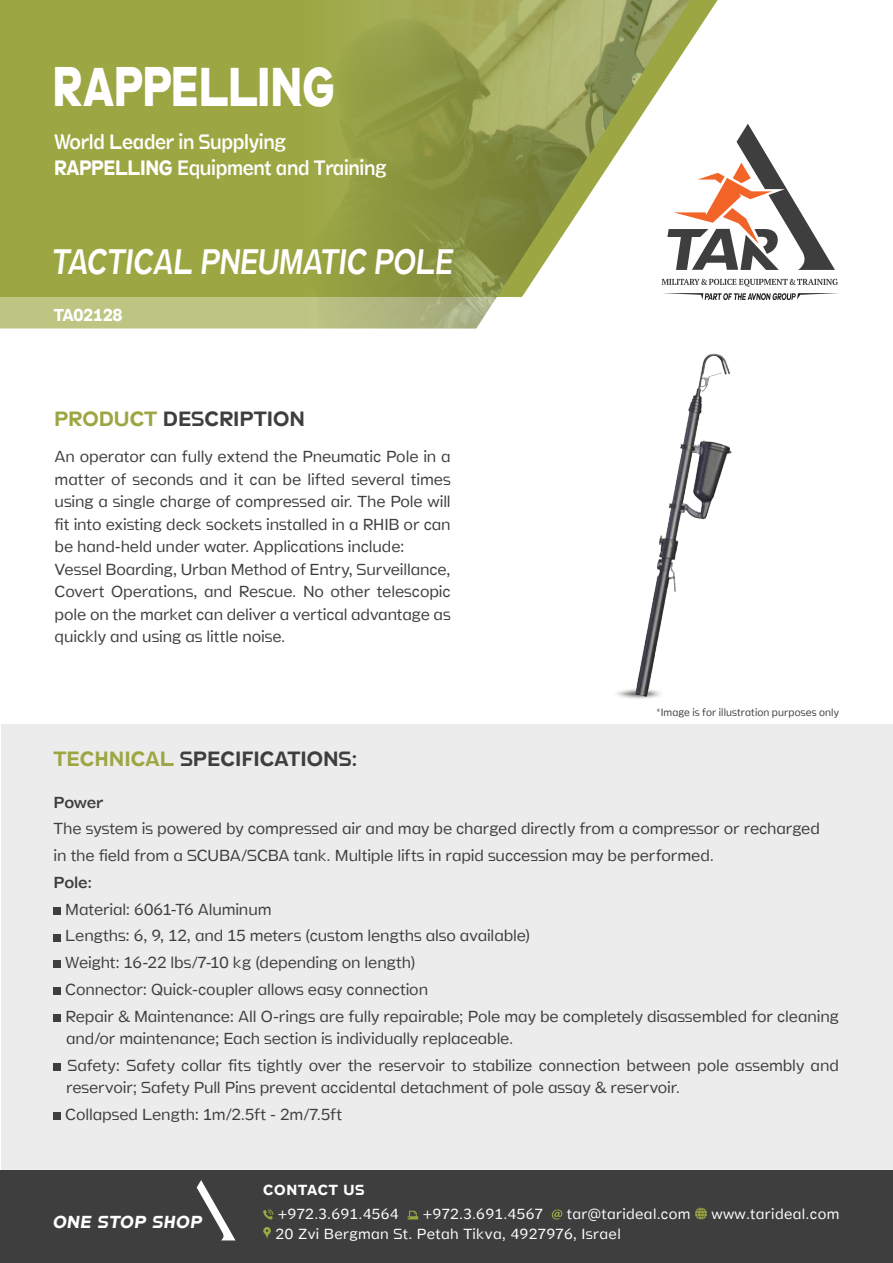
<style>
.page{position:relative;width:893px;height:1263px;background:#fff}
.page>*{position:absolute;margin:0;border:0;box-sizing:border-box;transform-origin:0 0}
.t1{font:800 55.5px "Stamen";letter-spacing:-.005em;color:#fff;scale:.8 1}
.t2{font:italic 300 36px "Stamen";color:#fff;scale:.8 1}
.t3{font:300 21.15px/25.5px "Stamen";letter-spacing:-.02em;color:#fff;scale:.89 1}
.t4{font:21px "Stamen";color:#3e3e3f}
.t5{font:italic 700 17.7px "Stamen";letter-spacing:.05em;color:#fff}
.t6{font:700 17.55px "Stamen";letter-spacing:-.03em;color:#fff;scale:.94 1}
.t7{font:200 16.2px/22.5px "Stamen";letter-spacing:-.01em;color:#3e3e3f}
.t8{font:300 16.2px "Stamen";letter-spacing:-.015em;color:#3e3e3f}
.t9{font:200 14.85px/19.5px "Stamen";letter-spacing:.02em;color:#fff}
.t10{font:700 14.85px "Stamen";letter-spacing:.05em;color:#fff}
.t11{font:200 10.8px "Stamen";letter-spacing:.01em;color:#3e3e3f;scale:.94 1}
.s1{font-weight:700}
.s2{color:#9ca743}
</style>
<div class="page">
<div style="left:0;top:1170px;width:893px;height:93px;background:#3e3e3f"></div>
<svg style="left:263px;top:1209px;width:10px;height:10px"></svg>
<svg style="left:408px;top:1211px;width:10px;height:8px"></svg>
<svg style="left:552px;top:1209px;width:10px;height:10px"></svg>
<svg style="left:695px;top:1208px;width:12px;height:11px"></svg>
<svg style="left:263px;top:1227px;width:8px;height:12px"></svg>
<svg style="left:197px;top:1180px;width:38px;height:60px"></svg>
<svg style="left:0;top:0;width:698px;height:328px;background:#9faa49"></svg>
<img style="left:301px;top:0;width:392px;height:328px">
<svg style="left:662px;top:279px;width:176px;height:8px"></svg>
<svg style="left:667px;top:124px;width:168px;height:146px"></svg>
<svg style="left:662px;top:293px;width:177px;height:7px"></svg>
<div style="left:1px;top:724px;width:891px;height:446px;background:#ececec"></div>
<div style="left:54px;top:907px;width:7px;height:8px;background:#3e3e3f"></div>
<div style="left:54px;top:934px;width:7px;height:7px;background:#3e3e3f"></div>
<div style="left:54px;top:960px;width:7px;height:8px;background:#3e3e3f"></div>
<div style="left:54px;top:987px;width:7px;height:8px;background:#3e3e3f"></div>
<div style="left:54px;top:1014px;width:7px;height:8px;background:#3e3e3f"></div>
<div style="left:54px;top:1063px;width:7px;height:8px;background:#3e3e3f"></div>
<div style="left:54px;top:1112px;width:7px;height:8px;background:#3e3e3f"></div>
<svg style="left:603px;top:687px;width:72px;height:14px"></svg>
<img style="left:624px;top:353px;width:108px;height:348px">
<h1 class="t1" style="left:53px;top:43px;width:354px">RAPPELLING</h1>
<h3 class="t3" style="left:54px;top:129px;width:375px">World Leader in Supplying<br><span class="s1">RAPPELLING</span> Equipment and Training</h3>
<h2 class="t2" style="left:53px;top:233px;width:502px">TACTICAL PNEUMATIC POLE</h2>
<p class="t6" style="left:54px;top:301px;width:75px">TA02128</p>
<p class="t4" style="left:54px;top:402px;width:253px"><span class="s2">PRODUCT</span> DESCRIPTION</p>
<p class="t7" style="left:55px;top:446px;width:398px">An operator can fully extend the Pneumatic Pole in a matter of seconds and it can be lifted several times using a single charge of compressed air. The Pole will fit into existing deck sockets installed in a RHIB or can be hand-held under water. Applications include:<br>Vessel Boarding, Urban Method of Entry, Surveillance, Covert Operations, and Rescue. No other telescopic pole on the market can deliver a vertical advantage as quickly and using as little noise.</p>
<p class="t11" style="left:656px;top:705px;width:196px">*Image is for illustration purposes only</p>
<p class="t4" style="left:53px;top:742px;width:306px"><span class="s2">TECHNICAL</span> SPECIFICATIONS:</p>
<p class="t8" style="left:54px;top:789px;width:51px">Power</p>
<p class="t7" style="left:54px;top:816px;width:768px;line-height:26.7px">The system is powered by compressed air and may be charged directly from a compressor or recharged in the field from a SCUBA/SCBA tank. Multiple lifts in rapid succession may be performed.</p>
<p class="t8" style="left:54px;top:870px;width:40px">Pole:</p>
<p class="t7" style="left:65px;top:896px;width:775px;line-height:26.7px">Material: 6061- 6T Aluminum<br>Lengths: 6, 9, 12, and 15 meters (custom lengths also available(<br>Weight: 16-22 lbs/7-10 kg (depending on length(<br>Connector: Quick-coupler allows easy connection<br>Repair &amp; Maintenance: All O-rings are fully repairable; Pole may be completely disassembled for cleaning</p>
<p class="t7" style="left:66px;top:1025px;width:774px;line-height:26.7px">and/or maintenance; Each section is individually replaceable.<br>Safety: Safety collar fits tightly over the reservoir to stabilize connection between pole assembly and</p>
<p class="t7" style="left:65px;top:1075px;width:616px;line-height:26.7px">reservoir; Safety Pull Pins prevent accidental detachment of pole assay &amp; reservoir.<br>Collapsed Length m1: /2.5ft m2- /7.5ft</p>
<p class="t5" style="left:53px;top:1210px;width:150px">ONE STOP SHOP</p>
<p class="t10" style="left:263px;top:1178px;width:102px">CONTACT US</p>
<p class="t9" style="left:567px;top:1205px;width:125px">tar@tarideal.com</p>
<p class="t9" style="left:275px;top:1205px;width:347px">+972.3.691.4564<br>20 Zvi Bergman St. Petah Tikva, 4927976, Israel</p>
<p class="t9" style="left:423px;top:1205px;width:122px">+972.3.691.4567</p>
<p class="t9" style="left:711px;top:1205px;width:129px">www.tarideal.com</p>
</div>
